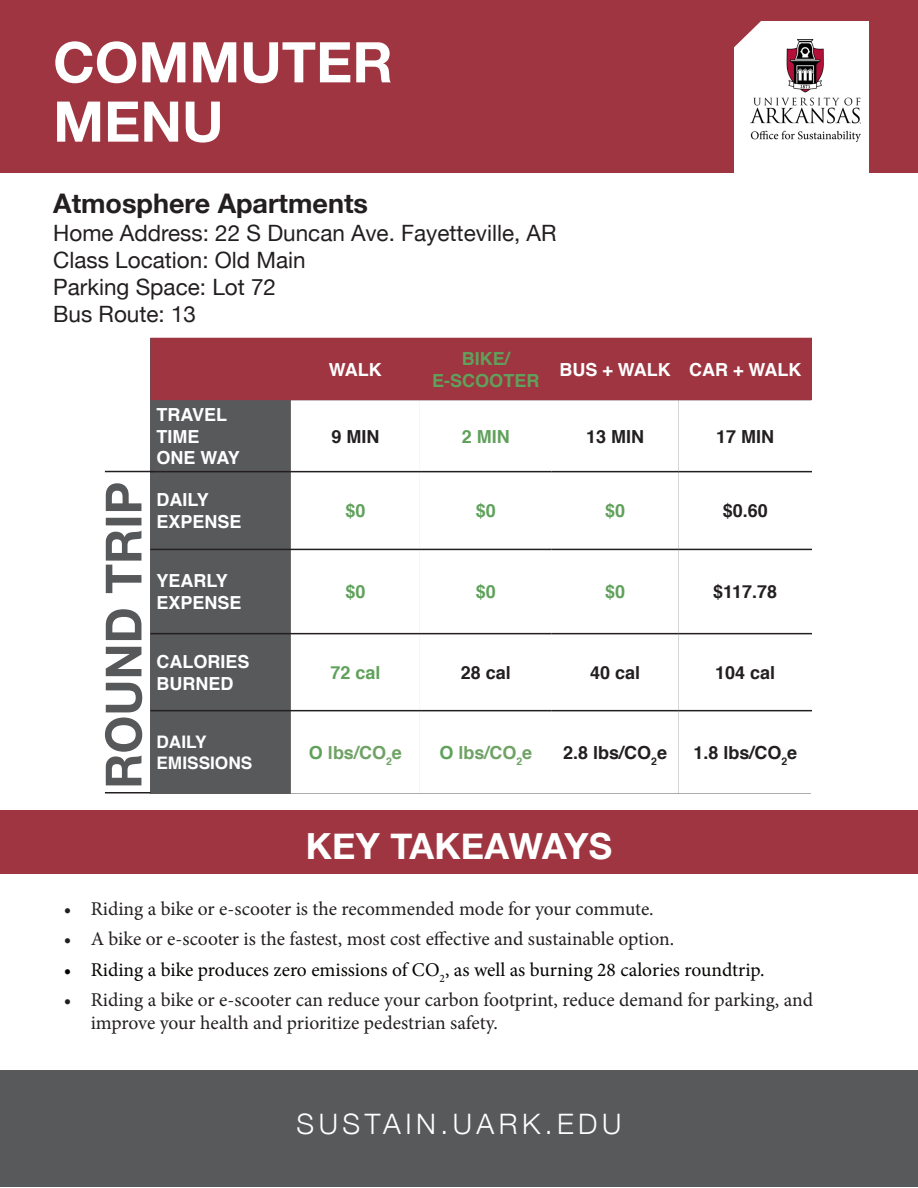
<style>
.page{position:relative;width:918px;height:1188px;background:#fff}
.page>*{position:absolute;margin:0;border:0;box-sizing:border-box;transform-origin:0 0}
.t1{font:700 56.1px "Helvetica Neue";color:#fff}
.t2{font:700 36px "Helvetica Neue";letter-spacing:.01em;color:#fff}
.t3{font:300 28.2px "Helvetica Neue";letter-spacing:.16em;color:#fff}
.t4{font:700 27px "Helvetica Neue";color:#231f20}
.Paragraph_Style_1{font:22.5px "Helvetica Neue";color:#231f20}
.t5{font:19.5px/23.4px "Minion Pro";letter-spacing:-.005em;color:#231f20}
.t6{font:19.5px "Minion Pro";color:#040503}
.t7{font:700 18px "Helvetica";color:#fff}
.t8{font:700 18px "Helvetica";color:#231f20}
.t9{font:700 18px "Helvetica";color:#5fa15b}
.t10{font:700 18px "Helvetica";color:#6fa264}
.t11{font:700 17.25px "Helvetica";color:#fff}
.s1{color:#5fa15b}
</style>
<div class="page">
<div style="left:0;top:1070px;width:917px;height:117px;background:#58595b"></div>
<div style="left:0;top:0;width:917px;height:173px;background:#9f3540"></div>
<div style="left:735px;top:22px;width:134px;height:156px;background:#fff"></div>
<div style="left:0;top:810px;width:918px;height:64px;background:#9f3540"></div>
<div style="left:150px;top:338px;width:662px;height:62px;background:#9f3540"></div>
<div style="left:150px;top:400px;width:141px;height:394px;background:#58595b"></div>
<svg style="left:291px;top:400px;width:129px;height:394px"></svg>
<svg style="left:420px;top:400px;width:259px;height:394px"></svg>
<svg style="left:679px;top:400px;width:133px;height:394px"></svg>
<hr style="left:150px;top:471px;width:141px;height:1px;background:#231f20">
<hr style="left:291px;top:471px;width:129px;height:1px;background:#231f20">
<hr style="left:420px;top:471px;width:132px;height:1px;background:#231f20">
<hr style="left:552px;top:471px;width:127px;height:1px;background:#231f20">
<hr style="left:679px;top:471px;width:133px;height:1px;background:#231f20">
<hr style="left:150px;top:549px;width:141px;height:1px;background:#231f20">
<hr style="left:291px;top:549px;width:129px;height:1px;background:#231f20">
<hr style="left:420px;top:549px;width:132px;height:1px;background:#231f20">
<hr style="left:552px;top:549px;width:127px;height:1px;background:#231f20">
<hr style="left:679px;top:549px;width:133px;height:1px;background:#231f20">
<hr style="left:150px;top:633px;width:141px;height:1px;background:#231f20">
<hr style="left:291px;top:633px;width:129px;height:1px;background:#231f20">
<hr style="left:420px;top:633px;width:132px;height:1px;background:#231f20">
<hr style="left:552px;top:633px;width:127px;height:1px;background:#231f20">
<hr style="left:679px;top:633px;width:133px;height:1px;background:#231f20">
<hr style="left:150px;top:710px;width:141px;height:1px;background:#231f20">
<hr style="left:291px;top:710px;width:129px;height:1px;background:#231f20">
<hr style="left:420px;top:710px;width:132px;height:1px;background:#231f20">
<hr style="left:552px;top:710px;width:127px;height:1px;background:#231f20">
<hr style="left:679px;top:710px;width:133px;height:1px;background:#231f20">
<svg style="left:105px;top:483px;width:37px;height:302px"></svg>
<hr style="left:105px;top:471px;width:48px;height:1px;background:#231f20">
<hr style="left:105px;top:792px;width:45px;height:2px;background:#231f20">
<img style="left:750px;top:39px;width:110px;height:103px">
<svg style="left:734px;top:21px;width:28px;height:27px"></svg>
<p class="t1" style="left:53px;top:18px;width:341px">COMMUTER</p>
<p class="t1" style="left:53px;top:78px;width:172px">MENU</p>
<p class="t4" style="left:53px;top:182px;width:316px">Atmosphere Apartments</p>
<p class="Paragraph_Style_1" style="left:53px;top:217px;width:505px">Home Address: 22 S Duncan Ave. Fayetteville, AR</p>
<p class="Paragraph_Style_1" style="left:53px;top:244px;width:254px">Class Location: Old Main</p>
<p class="Paragraph_Style_1" style="left:53px;top:271px;width:224px">Parking Space: Lot 72</p>
<p class="Paragraph_Style_1" style="left:53px;top:298px;width:144px">Bus Route: 13</p>
<p class="t7" style="left:156px;top:400px;width:72px">TRAVEL</p>
<p class="t7" style="left:156px;top:422px;width:45px">TIME</p>
<p class="t7" style="left:156px;top:444px;width:85px">ONE WAY</p>
<p class="t7" style="left:156px;top:486px;width:54px">DAILY</p>
<p class="t7" style="left:156px;top:507px;width:87px">EXPENSE</p>
<p class="t7" style="left:156px;top:567px;width:73px">YEARLY</p>
<p class="t7" style="left:156px;top:588px;width:87px">EXPENSE</p>
<p class="t7" style="left:156px;top:647px;width:95px">CALORIES</p>
<p class="t7" style="left:156px;top:669px;width:78px">BURNED</p>
<p class="t7" style="left:329px;top:355px;width:54px">WALK</p>
<p class="t9" style="left:462px;top:344px;width:50px">BIKE/</p>
<p class="t9" style="left:432px;top:366px;width:109px">E-SCOOTER</p>
<p class="t7" style="left:559px;top:355px;width:113px">BUS + WALK</p>
<p class="t7" style="left:689px;top:355px;width:114px">CAR + WALK</p>
<p class="t8" style="left:331px;top:422px;width:50px">9 MIN</p>
<p class="t9" style="left:462px;top:422px;width:50px">2 MIN</p>
<p class="t8" style="left:586px;top:422px;width:60px">13 MIN</p>
<p class="t8" style="left:716px;top:422px;width:60px">17 MIN</p>
<p class="t9" style="left:345px;top:496px;width:22px">$0</p>
<p class="t9" style="left:476px;top:496px;width:22px">$0</p>
<p class="t9" style="left:605px;top:496px;width:22px">$0</p>
<p class="t8" style="left:723px;top:496px;width:47px">$0.60</p>
<p class="t9" style="left:345px;top:577px;width:22px">$0</p>
<p class="t9" style="left:476px;top:577px;width:22px">$0</p>
<p class="t9" style="left:605px;top:577px;width:22px">$0</p>
<p class="t8" style="left:713px;top:577px;width:66px">$117.78</p>
<p class="t9" style="left:330px;top:658px;width:52px">72 cal</p>
<p class="t8" style="left:461px;top:658px;width:52px">28 cal</p>
<p class="t8" style="left:590px;top:658px;width:52px">40 cal</p>
<p class="t8" style="left:715px;top:658px;width:62px">104 cal</p>
<p class="t11" style="left:156px;top:728px;width:52px">DAILY</p>
<p class="t11" style="left:156px;top:749px;width:97px">EMISSIONS</p>
<p class="t10" style="left:309px;top:738px;width:94px"><span class="s1">O</span> lbs/CO<sub>2</sub>e</p>
<p class="t10" style="left:439px;top:738px;width:94px"><span class="s1">O</span> lbs/CO<sub>2</sub>e</p>
<p class="t8" style="left:563px;top:738px;width:105px">2.8 lbs/CO<sub>2</sub>e</p>
<p class="t8" style="left:693px;top:738px;width:105px">1.8 lbs/CO<sub>2</sub>e</p>
<p class="t2" style="left:306px;top:818px;width:308px">KEY TAKEAWAYS</p>
<p class="t5" style="left:64px;top:897px;width:591px">• Riding a bike or e-scooter is the recommended mode for your commute.</p>
<p class="t5" style="left:64px;top:928px;width:612px">• A bike or e-scooter is the fastest, most cost effective and sustainable option.</p>
<p class="t6" style="left:64px;top:956px;width:702px">• Riding a bike produces zero emissions of CO<sub>2</sub>, as well as burning 28 calories roundtrip.</p>
<p class="t5" style="left:91px;top:988px;width:724px;text-indent:-27px">• Riding a bike or e-scooter can reduce your carbon footprint, reduce demand for parking, and improve your health and prioritize pedestrian safety.</p>
<p class="t3" style="left:297px;top:1101px;width:326px">SUSTAIN.UARK.EDU</p>
</div>
